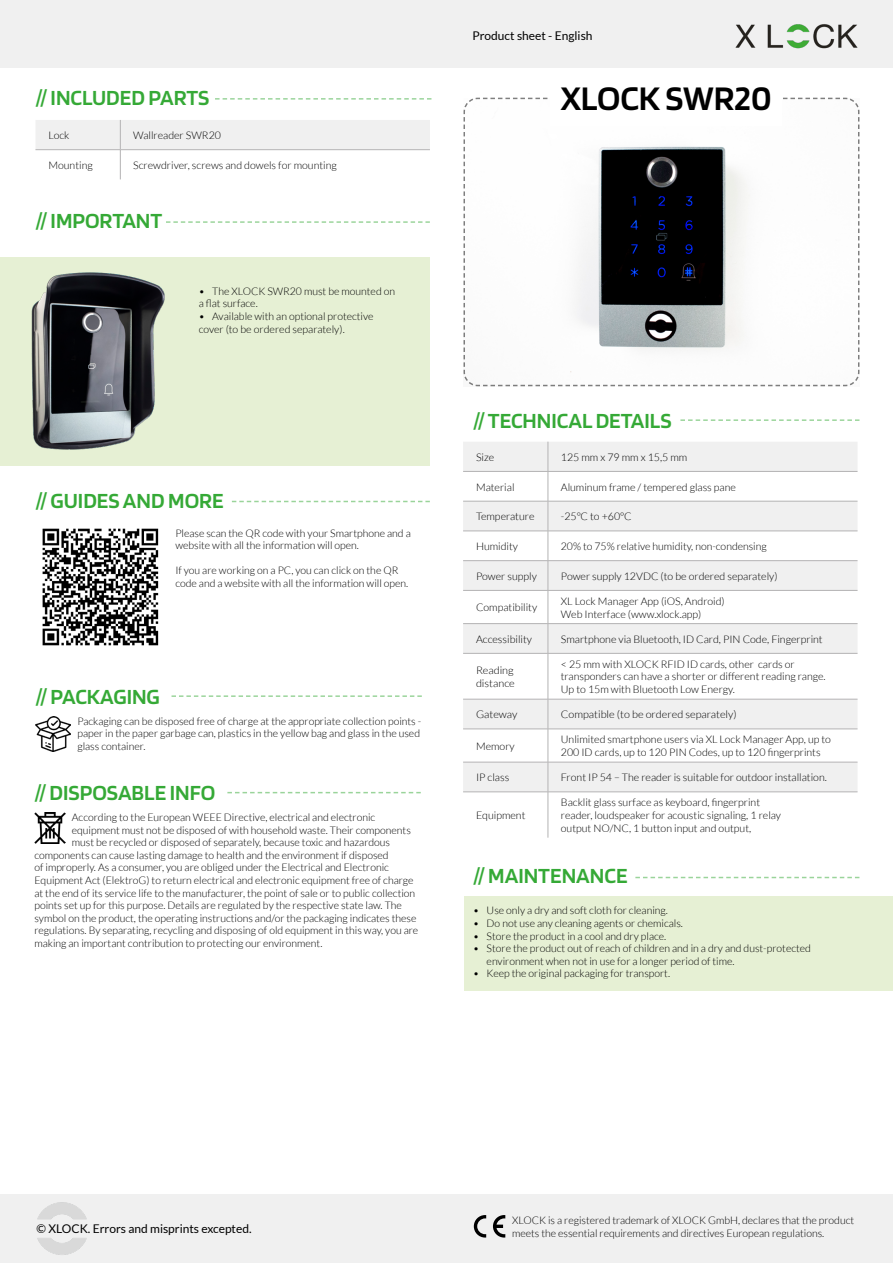
<style>
.page{position:relative;width:893px;height:1263px;background:#fff}
.page>*{position:absolute;margin:0;border:0;box-sizing:border-box;transform-origin:0 0}
.t1{font:600 36px "Blinker";color:#000}
.t2{font:600 22.5px "Blinker";color:#35a936}
.t3{font:12px "Lato";color:#000}
.t4{font:300 10.5px/12.6px "Lato";color:#000}
.t5{font:300 10.5px/12.6px "Lato";color:#000;scale:1.04 1}
</style>
<div class="page">
<div style="left:0;top:1194px;width:893px;height:69px;background:#f0f0f0"></div>
<div style="left:0;top:0;width:893px;height:68px;background:#f0f0f0"></div>
<svg style="left:474px;top:1215px;width:12px;height:22px"></svg>
<svg style="left:493px;top:1215px;width:12px;height:22px"></svg>
<img style="left:37px;top:1202px;width:50px;height:53px">
<img style="left:735px;top:24px;width:123px;height:25px">
<div style="left:0;top:257px;width:430px;height:209px;background:#e6f0d4"></div>
<svg style="left:463px;top:97px;width:397px;height:290px"></svg>
<div style="left:463px;top:896px;width:430px;height:95px;background:#e6f0d4"></div>
<svg style="left:166px;top:221px;width:264px;height:2px"></svg>
<svg style="left:232px;top:501px;width:198px;height:1px"></svg>
<svg style="left:635px;top:877px;width:224px;height:1px"></svg>
<svg style="left:227px;top:792px;width:194px;height:1px"></svg>
<svg style="left:172px;top:695px;width:250px;height:2px"></svg>
<div style="left:551px;top:75px;width:231px;height:51px;background:#fff"></div>
<svg style="left:680px;top:419px;width:179px;height:2px"></svg>
<img style="left:34px;top:812px;width:31px;height:31px">
<img style="left:36px;top:716px;width:35px;height:35px">
<svg style="left:36px;top:120px;width:394px;height:59px"></svg>
<hr style="left:36px;top:149px;width:84px;height:1px;background:#b4b3b4">
<hr style="left:120px;top:149px;width:310px;height:1px;background:#b4b3b4">
<svg style="left:215px;top:98px;width:216px;height:2px"></svg>
<svg style="left:463px;top:442px;width:394px;height:350px;fill:#f0f0f0"></svg>
<svg style="left:548px;top:442px;width:1px;height:59px"></svg>
<hr style="left:548px;top:501px;width:1px;height:30px;background:#b4b3b4">
<svg style="left:548px;top:532px;width:1px;height:58px"></svg>
<hr style="left:548px;top:591px;width:1px;height:32px;background:#b4b3b4">
<svg style="left:548px;top:624px;width:1px;height:29px"></svg>
<hr style="left:548px;top:653px;width:1px;height:46px;background:#b4b3b4">
<hr style="left:548px;top:699px;width:1px;height:30px;background:#b4b3b4">
<hr style="left:548px;top:729px;width:1px;height:33px;background:#b4b3b4">
<hr style="left:548px;top:762px;width:1px;height:30px;background:#b4b3b4">
<hr style="left:548px;top:792px;width:1px;height:46px;background:#b4b3b4">
<hr style="left:463px;top:471px;width:85px;height:1px;background:#b4b3b4">
<hr style="left:548px;top:471px;width:309px;height:1px;background:#b4b3b4">
<hr style="left:463px;top:501px;width:85px;height:1px;background:#b4b3b4">
<hr style="left:548px;top:501px;width:309px;height:1px;background:#b4b3b4">
<hr style="left:463px;top:531px;width:85px;height:1px;background:#b4b3b4">
<hr style="left:548px;top:531px;width:309px;height:1px;background:#b4b3b4">
<hr style="left:463px;top:560px;width:85px;height:1px;background:#b4b3b4">
<hr style="left:548px;top:560px;width:309px;height:1px;background:#b4b3b4">
<hr style="left:463px;top:590px;width:85px;height:1px;background:#b4b3b4">
<hr style="left:548px;top:590px;width:309px;height:1px;background:#b4b3b4">
<hr style="left:463px;top:623px;width:85px;height:1px;background:#b4b3b4">
<hr style="left:548px;top:623px;width:309px;height:1px;background:#b4b3b4">
<hr style="left:463px;top:653px;width:85px;height:1px;background:#b4b3b4">
<hr style="left:548px;top:653px;width:309px;height:1px;background:#b4b3b4">
<hr style="left:463px;top:699px;width:85px;height:1px;background:#b4b3b4">
<hr style="left:548px;top:699px;width:309px;height:1px;background:#b4b3b4">
<hr style="left:463px;top:729px;width:85px;height:1px;background:#b4b3b4">
<hr style="left:548px;top:729px;width:309px;height:1px;background:#b4b3b4">
<hr style="left:463px;top:762px;width:85px;height:1px;background:#b4b3b4">
<hr style="left:548px;top:762px;width:309px;height:1px;background:#b4b3b4">
<hr style="left:463px;top:792px;width:85px;height:1px;background:#b4b3b4">
<hr style="left:548px;top:792px;width:309px;height:1px;background:#b4b3b4">
<img style="left:31px;top:272px;width:134px;height:178px">
<img style="left:42px;top:528px;width:117px;height:118px">
<h2 class="t2" style="left:36px;top:86px;width:175px">// INCLUDED PARTS</h2>
<p class="t4" style="left:48px;top:129px;width:23px">Lock</p>
<p class="t4" style="left:133px;top:129px;width:89px">Wallreader SWR20</p>
<p class="t4" style="left:48px;top:159px;width:46px">Mounting</p>
<p class="t4" style="left:133px;top:159px;width:205px">Screwdriver, screws and dowels for mounting</p>
<h2 class="t2" style="left:36px;top:209px;width:128px">// IMPORTANT</h2>
<p class="t4" style="left:199px;top:285px;width:198px">• The XLOCK SWR20 must be mounted on a flat surface.</p>
<p class="t4" style="left:199px;top:310px;width:176px">• Available with an optional protective cover (to be ordered separately).</p>
<h2 class="t2" style="left:36px;top:489px;width:190px">// GUIDES AND MORE</h2>
<p class="t4" style="left:175px;top:527px;width:237px">Please scan the QR code with your Smartphone and a website with all the information will open.</p>
<p class="t4" style="left:175px;top:564px;width:234px">If you are working on a PC, you can click on the QR code and a website with all the information will open.</p>
<h2 class="t2" style="left:36px;top:685px;width:126px">// PACKAGING</h2>
<p class="t4" style="left:77px;top:714px;width:345px;text-align:justify">Packaging can be disposed free of charge at the appropriate collection points - paper in the paper garbage can, plastics in the yellow bag and glass in the used glass container.</p>
<h2 class="t2" style="left:34px;top:781px;width:182px">// DISPOSABLE INFO</h2>
<p class="t4" style="left:72px;top:811px;width:305px">According to the European WEEE Directive, electrical and electronic</p>
<p class="t4" style="left:72px;top:824px;width:341px">equipment must not be disposed of with household waste. Their components</p>
<p class="t4" style="left:72px;top:836px;width:320px">must be recycled or disposed of separately, because toxic and hazardous</p>
<p class="t4" style="left:34px;top:849px;width:356px">components can cause lasting damage to health and the environment if disposed</p>
<p class="t4" style="left:34px;top:861px;width:356px">of improperly. As a consumer, you are obliged under the Electrical and Electronic</p>
<p class="t4" style="left:34px;top:874px;width:381px">Equipment Act (ElektroG) to return electrical and electronic equipment free of charge</p>
<p class="t4" style="left:34px;top:887px;width:382px">at the end of its service life to the manufacturer, the point of sale or to public collection</p>
<p class="t4" style="left:34px;top:899px;width:369px">points set up for this purpose. Details are regulated by the respective state law. The</p>
<p class="t4" style="left:34px;top:912px;width:384px">symbol on the product, the operating instructions and/or the packaging indicates these</p>
<p class="t4" style="left:34px;top:924px;width:385px">regulations. By separating, recycling and disposing of old equipment in this way, you are</p>
<p class="t4" style="left:34px;top:937px;width:289px">making an important contribution to protecting our environment.</p>
<p class="t3" style="left:472px;top:29px;width:122px">Product sheet - English</p>
<h1 class="t1" style="left:561px;top:79px;width:212px">XLOCK SWR20</h1>
<h2 class="t2" style="left:473px;top:409px;width:200px">// TECHNICAL DETAILS</h2>
<p class="t4" style="left:476px;top:451px;width:20px">Size</p>
<p class="t4" style="left:561px;top:451px;width:128px">125 mm x 79 mm x 15,5 mm</p>
<p class="t4" style="left:476px;top:480px;width:40px">Material</p>
<p class="t4" style="left:561px;top:480px;width:177px">Aluminum frame / tempered glass pane</p>
<p class="t4" style="left:476px;top:510px;width:60px">Temperature</p>
<p class="t4" style="left:561px;top:510px;width:72px">-25°C to +60°C</p>
<p class="t4" style="left:476px;top:540px;width:44px">Humidity</p>
<p class="t4" style="left:561px;top:540px;width:207px">20% to 75% relative humidity, non-condensing</p>
<p class="t4" style="left:476px;top:570px;width:62px">Power supply</p>
<p class="t4" style="left:561px;top:570px;width:218px">Power supply 12VDC (to be ordered separately)</p>
<p class="t4" style="left:476px;top:601px;width:63px">Compatibility</p>
<p class="t4" style="left:561px;top:595px;width:165px">XL Lock Manager App (iOS, Android)<br>Web Interface (www.xlock.app)</p>
<p class="t4" style="left:476px;top:633px;width:57px">Accessibility</p>
<p class="t4" style="left:561px;top:633px;width:263px">Smartphone via Bluetooth, ID Card, PIN Code, Fingerprint</p>
<p class="t5" style="left:476px;top:664px;width:39px">Reading distance</p>
<p class="t4" style="left:561px;top:658px;width:266px">&lt; 25 mm with XLOCK RFID ID cards, other cards or transponders can have a shorter or different reading range.<br>Up to 15m with Bluetooth Low Energy.</p>
<p class="t5" style="left:476px;top:708px;width:41px">Gateway</p>
<p class="t5" style="left:561px;top:708px;width:171px">Compatible (to be ordered separately)</p>
<p class="t4" style="left:476px;top:740px;width:40px">Memory</p>
<p class="t4" style="left:561px;top:733px;width:272px">Unlimited smartphone users via XL Lock Manager App, up to<br>200 ID cards, up to 120 PIN Codes, up to 120 fingerprints</p>
<p class="t4" style="left:476px;top:771px;width:35px">IP class</p>
<p class="t4" style="left:561px;top:771px;width:268px">Front IP 54 – The reader is suitable for outdoor installation.</p>
<p class="t4" style="left:476px;top:809px;width:51px">Equipment</p>
<p class="t4" style="left:561px;top:796px;width:222px">Backlit glass surface as keyboard, fingerprint reader, loudspeaker for acoustic signaling, 1 relay output NO/NC, 1 button input and output,</p>
<h2 class="t2" style="left:473px;top:864px;width:156px">// MAINTENANCE</h2>
<p class="t4" style="left:473px;top:904px;width:196px">• Use only a dry and soft cloth for cleaning.</p>
<p class="t4" style="left:473px;top:917px;width:211px">• Do not use any cleaning agents or chemicals.</p>
<p class="t4" style="left:473px;top:930px;width:195px">• Store the product in a cool and dry place.</p>
<p class="t4" style="left:487px;top:942px;width:326px;text-indent:-14px">• Store the product out of reach of children and in a dry and dust-protected environment when not in use for a longer period of time.</p>
<p class="t4" style="left:473px;top:967px;width:198px">• Keep the original packaging for transport.</p>
<p class="t3" style="left:37px;top:1221px;width:217px">© XLOCK. Errors and misprints excepted.</p>
<p class="t4" style="left:512px;top:1214px;width:344px">XLOCK is a registered trademark of XLOCK GmbH, declares that the product meets the essential requirements and directives European regulations.</p>
</div>
